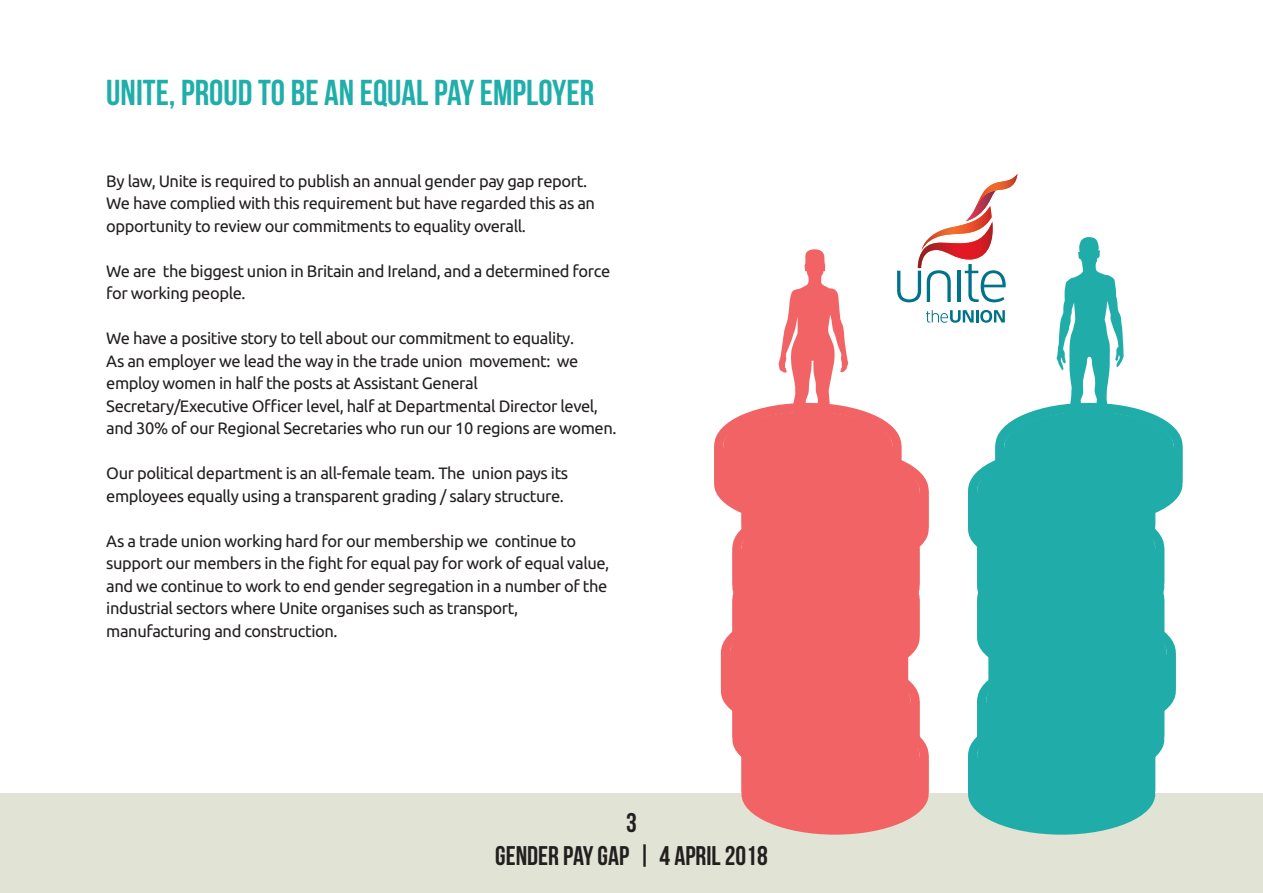
<style>
.page{position:relative;width:1263px;height:893px;background:#fff}
.page>*{position:absolute;margin:0;border:0;box-sizing:border-box;transform-origin:0 0}
.t1{font:36px "Bebas Neue";color:#1faea9}
.t2{font:27px/32.4px "Bebas Neue";color:#231f20;text-align:center}
.t3{font:16.5px/22.5px "Ubuntu";letter-spacing:-.025em;color:#231f20}
</style>
<div class="page">
<div style="left:0;top:794px;width:1263px;height:99px;background:#e1e4d4"></div>
<svg style="left:714px;top:174px;width:468px;height:657px"></svg>
<img style="left:977px;top:174px;width:40px;height:31px">
<h1 class="t1" style="left:106px;top:72px;width:489px">UNITE, PROUD TO BE AN EQUAL PAY EMPLOYER</h1>
<p class="t3" style="left:106px;top:169px;width:490px">By law, Unite is required to publish an annual gender pay gap report.<br>We have complied with this requirement but have regarded this as an opportunity to review our commitments to equality overall.</p>
<p class="t3" style="left:106px;top:259px;width:505px">We are the biggest union in Britain and Ireland, and a determined force for working people.</p>
<p class="t3" style="left:106px;top:326px;width:512px">We have a positive story to tell about our commitment to equality.<br>As an employer we lead the way in the trade union movement: we employ women in half the posts at Assistant General Secretary/Executive Officer level, half at Departmental Director level, and 30% of our Regional Secretaries who run our 10 regions are women.</p>
<p class="t3" style="left:106px;top:461px;width:463px">Our political department is an all-female team. The union pays its employees equally using a transparent grading / salary structure.</p>
<p class="t3" style="left:106px;top:529px;width:505px">As a trade union working hard for our membership we continue to support our members in the fight for equal pay for work of equal value, and we continue to work to end gender segregation in a number of the industrial sectors where Unite organises such as transport, manufacturing and construction.</p>
<h2 class="t2" style="left:495px;top:807px;width:274px">3<br>GENDER PAYGAP | 4 APRIL2018</h2>
</div>
